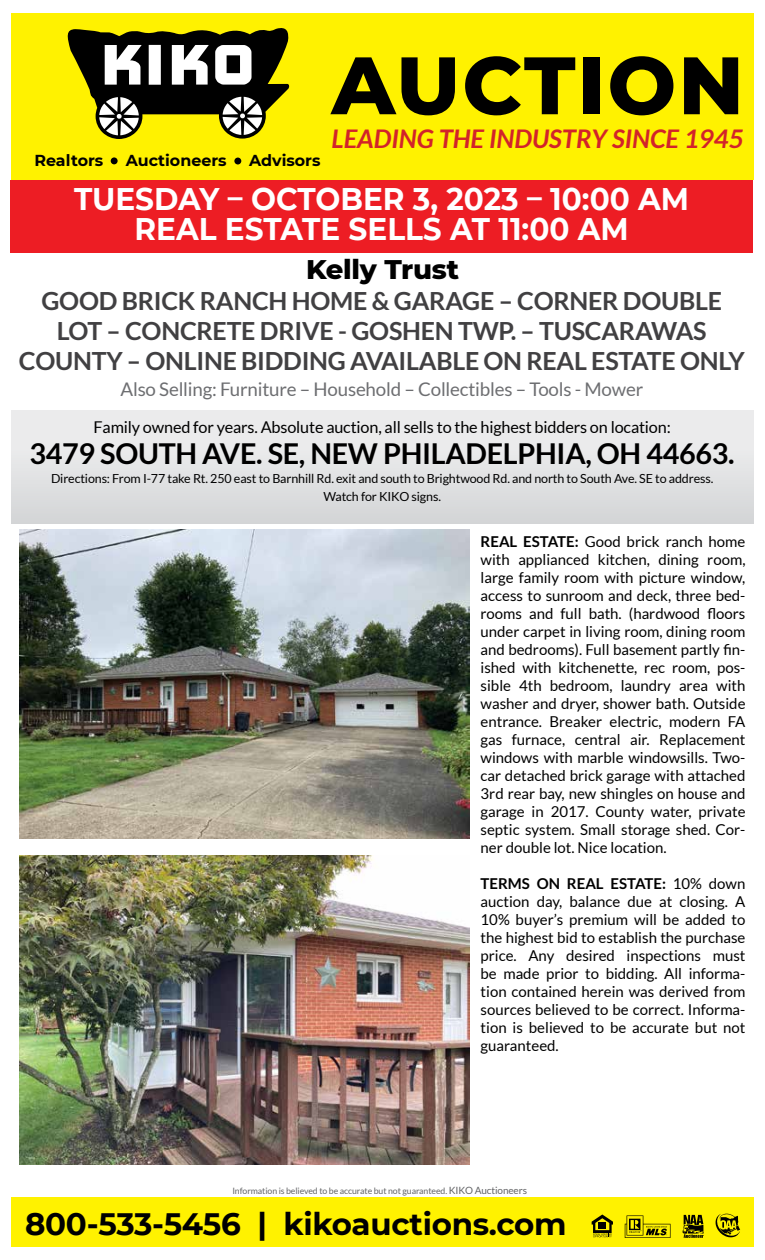
<style>
.page{position:relative;width:765px;height:1260px;background:#fff}
.page>*{position:absolute;margin:0;border:0;box-sizing:border-box;transform-origin:0 0}
.t1{font:800 81.25px "Montserrat";letter-spacing:.025em;color:#000}
.t2{font:700 31.25px/30px "Montserrat";color:#fff;text-align:center;scale:.95 1}
.t3{font:700 31px "Montserrat";letter-spacing:-.01em;color:#000}
.t4{font:700 28.75px "Lato";letter-spacing:-.01em;color:#000}
.t5{font:800 27.5px "Montserrat";letter-spacing:-.01em;color:#000}
.t6{font:italic 700 25.75px "Lato";color:#d2232a}
.t7{font:700 25px/30px "Lato";letter-spacing:-.01em;color:#414042;text-align:center}
.t8{font:18.75px "Lato";letter-spacing:-.01em;color:#6d6e71}
.t9{font:16.25px "Lato";letter-spacing:-.01em;color:#000}
.t10{font:700 15.88px "Montserrat";color:#000}
.t11{font:15px/18px "Lato";color:#000;text-align:justify}
.t12{font:12.5px/18.8px "Lato";letter-spacing:-.01em;color:#000;text-align:center}
.t13{font:8.75px "Lato";letter-spacing:-.01em;color:#636466}
.s1{font-weight:700}
.s2{font-size:10px}
</style>
<div class="page">
<div style="left:11px;top:1197px;width:743px;height:49px;background:#fff200"></div>
<svg style="left:592px;top:1215px;width:21px;height:22px"></svg>
<svg style="left:625px;top:1215px;width:45px;height:23px"></svg>
<svg style="left:682px;top:1215px;width:22px;height:23px"></svg>
<svg style="left:716px;top:1214px;width:24px;height:24px"></svg>
<div style="left:11px;top:410px;width:743px;height:113px;background:linear-gradient(to bottom,#f0f0f1,#d6d7d9)"></div>
<div style="left:10px;top:180px;width:743px;height:72px;background:#ed1d24"></div>
<img style="left:20px;top:530px;width:450px;height:309px">
<img style="left:20px;top:856px;width:450px;height:309px">
<div style="left:11px;top:13px;width:743px;height:167px;background:#fff200"></div>
<svg style="left:67px;top:28px;width:223px;height:111px"></svg>
<div style="left:111px;top:157px;width:7px;height:7px;background:#000;border-radius:50%"></div>
<div style="left:234px;top:158px;width:7px;height:6px;background:#000;border-radius:50%"></div>
<p class="t10" style="left:34px;top:149px;width:70px">Realtors</p>
<p class="t10" style="left:126px;top:149px;width:102px">Auctioneers</p>
<p class="t10" style="left:249px;top:149px;width:73px">Advisors</p>
<h1 class="t1" style="left:332px;top:26px;width:414px">AUCTION</h1>
<h3 class="t6" style="left:332px;top:124px;width:414px">LEADING THE INDUSTRY SINCE 1945</h3>
<h2 class="t2" style="left:74px;top:183px;width:649px">TUESDAY – OCTOBER 3, 2023 – 10:00 AM<br>REAL ESTATE SELLS AT 11:00 AM</h2>
<h3 class="t5" style="left:306px;top:249px;width:154px">Kelly Trust</h3>
<h3 class="t7" style="left:19px;top:286px;width:727px">GOOD BRICK RANCH HOME &amp; GARAGE – CORNER DOUBLE<br>LOT – CONCRETE DRIVE - GOSHEN TWP. – TUSCARAWAS<br>COUNTY – ONLINE BIDDING AVAILABLE ON REAL ESTATE ONLY</h3>
<p class="t8" style="left:121px;top:379px;width:524px">Also Selling: Furniture – Household – Collectibles – Tools - Mower</p>
<p class="t9" style="left:94px;top:418px;width:579px">Family owned for years. Absolute auction, all sells to the highest bidders on location:</p>
<h3 class="t4" style="left:29px;top:437px;width:707px">3479 SOUTH AVE. SE, NEW PHILADELPHIA, OH 44663.</h3>
<p class="t12" style="left:51px;top:469px;width:664px">Directions: From I-77 take Rt. 250 east to Barnhill Rd. exit and south to Brightwood Rd. and north to South Ave. SE to address.<br>Watch for KIKO signs.</p>
<p class="t11" style="left:481px;top:532px;width:266px"><span class="s1">REAL ESTATE:</span> Good brick ranch home with applianced kitchen, dining room, large family room with picture window, access to sunroom and deck, three bed&shy;rooms and full bath. (hardwood floors under carpet in living room, dining room and bedrooms). Full basement partly fin&shy;ished with kitchenette, rec room, pos&shy;sible 4th bedroom, laundry area with washer and dryer, shower bath. Outside entrance. Breaker electric, modern FA gas furnace, central air. Replacement windows with marble windowsills. Two&shy;car detached brick garage with attached 3rd rear bay, new shingles on house and garage in 2017. County water, private septic system. Small storage shed. Cor&shy;ner double lot. Nice location.</p>
<p class="t11" style="left:481px;top:874px;width:266px"><span class="s1">TERMS ON REAL ESTATE:</span> 10% down auction day, balance due at closing. A 10% buyer’s premium will be added to the highest bid to establish the purchase price. Any desired inspections must be made prior to bidding. All informa&shy;tion contained herein was derived from sources believed to be correct. Informa&shy;tion is believed to be accurate but not guaranteed.</p>
<p class="t13" style="left:232px;top:1186px;width:296px">Information is believed to be accurate but not guaranteed. <span class="s2">KIKO Auctioneers</span></p>
<h3 class="t3" style="left:25px;top:1202px;width:543px">800-533-5456 | kikoauctions.com</h3>
</div>
